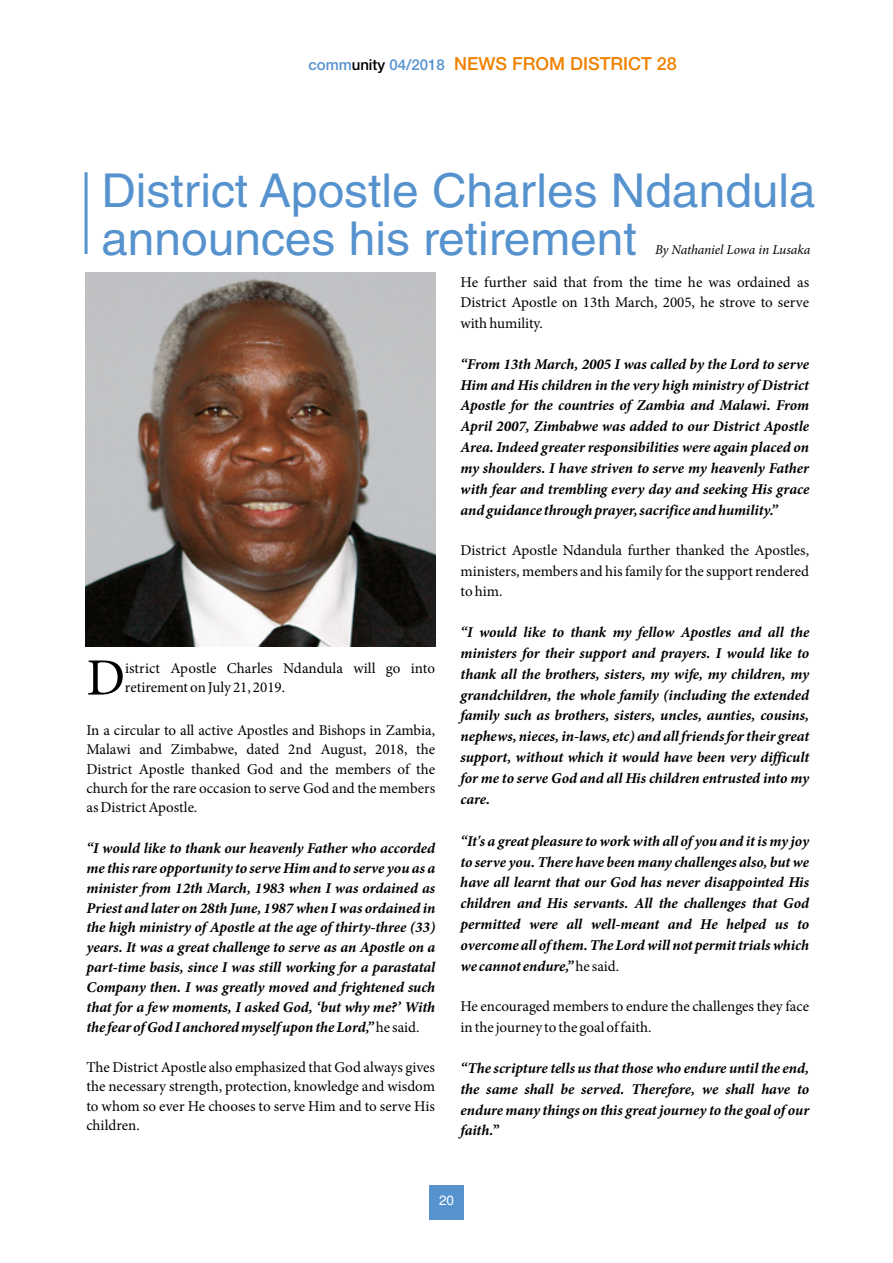
<style>
.page{position:relative;width:893px;height:1263px;background:#fff}
.page>*{position:absolute;margin:0;border:0;box-sizing:border-box;transform-origin:0 0}
.t1{font:52.35px "Minion Pro";color:#000}
.t2{font:46.65px/48px "Helvetica LT Std";color:#5692ce}
.t3{font:500 18px "Helvetica Neue LT";color:#f08100}
.t4{font:italic 700 15px/20.9px "Minion Pro";color:#000;text-align:justify}
.t5{font:15px/19.2px "Minion Pro";color:#000;text-align:justify}
.t6{font:italic 13.5px "Minion Pro";letter-spacing:-.01em;color:#000}
.t7{font:13.5px "Helvetica LT Std";color:#fff}
.s1{font-size:15px;color:#5692ce}
.s2{font-size:15px;color:#000}
.s3{font-weight:400;font-style:normal}
.s4{font-style:normal}
</style>
<div class="page">
<div style="left:429px;top:1185px;width:35px;height:34px;background:#5692ce"></div>
<hr style="left:85px;top:172px;width:2px;height:82px;background:#5692ce">
<img style="left:86px;top:272px;width:349px;height:375px">
<p class="t3" style="left:308px;top:53px;width:370px"><span class="s1">comm</span><span class="s2">unity</span> <span class="s1">04/2018</span> NEWS FROM DISTRICT 28</p>
<h2 class="t2" style="left:101px;top:166px;width:716px">District Apostle Charles Ndandula announces his retirement</h2>
<p class="t6" style="left:655px;top:240px;width:157px">By Nathaniel Lowa in Lusaka</p>
<h1 class="t1" style="left:87px;top:643px;width:40px">D</h1>
<p class="t5" style="left:125px;top:658px;width:312px">istrict Apostle Charles Ndandula will go into retirement on July 21, 2019.</p>
<p class="t5" style="left:86px;top:721px;width:350px">In a circular to all active Apostles and Bishops in Zambia, Malawi and Zimbabwe, dated 2nd August, 2018, the District Apostle thanked God and the members of the church for the rare occasion to serve God and the members as District Apostle.</p>
<p class="t4" style="left:86px;top:838px;width:350px;line-height:19.8px">“I would like to thank our heavenly Father who accorded me this rare opportunity to serve Him and to serve you as a minister from 12th March, 1983 when I was ordained as Priest and later on 28th June, 1987 when I was ordained in the high ministry of Apostle at the age of thirty-three (33) years. It was a great challenge to serve as an Apostle on a part-time basis, since I was still working for a parastatal Company then. I was greatly moved and frightened such that for a few moments, I asked God, ‘but why me?’ With the fear of God I anchored myself upon the Lord,” <span class="s3">he said.</span></p>
<p class="t5" style="left:86px;top:1058px;width:350px">The District Apostle also emphasized that God always gives the necessary strength, protection, knowledge and wisdom to whom so ever He chooses to serve Him and to serve His children.</p>
<p class="t5" style="left:460px;top:272px;width:350px;line-height:20.2px">He further said that from the time he was ordained as District Apostle on 13th March, 2005, he strove to serve with humility.</p>
<p class="t4" style="left:460px;top:353px;width:350px">“From 13th March, 2005 I was called by the Lord to serve Him and His children in the very high ministry of District Apostle for the countries of Zambia and Malawi. From April 2007, Zimbabwe was added to our District Apostle Area. Indeed greater responsibilities were again placed on my shoulders. I have striven to serve my heavenly Father with fear and trembling every day and seeking His grace and guidance through prayer, sacrifice and humility.”</p>
<p class="t5" style="left:460px;top:540px;width:350px;line-height:20.2px">District Apostle Ndandula further thanked the Apostles, ministers, members and his family for the support rendered to him.</p>
<p class="t4" style="left:460px;top:621px;width:350px">“I would like to thank my fellow Apostles and all the ministers for their support and prayers. I would like to thank all the brothers, sisters, my wife, my children, my grandchildren, the whole family (including the extended family such as brothers, sisters, uncles, aunties, cousins, nephews, nieces, in-laws, etc) and all friends for their great support, without which it would have been very difficult for me to serve God and all His children entrusted into my care.</p>
<p class="t4" style="left:460px;top:830px;width:350px">“It's a great pleasure to work with all of you and it is my joy to serve you. There have been many challenges also, but we have all learnt that our God has never disappointed His children and His servants. All the challenges that God permitted were all well-meant and He helped us to overcome all of them. The Lord will not permit trials which we cannot endure,” <span class="s3">he said.</span></p>
<p class="t5" style="left:460px;top:997px;width:350px;line-height:20.2px">He encouraged members to endure the challenges they face in the journey to the goal of faith.</p>
<p class="t4" style="left:460px;top:1057px;width:350px">“The scripture tells us that those who endure until the end, the same shall be served. Therefore, we shall have to endure many things on this great journey to the goal of our faith.<span class="s4">”</span></p>
<p class="t7" style="left:439px;top:1192px;width:17px">20</p>
</div>
